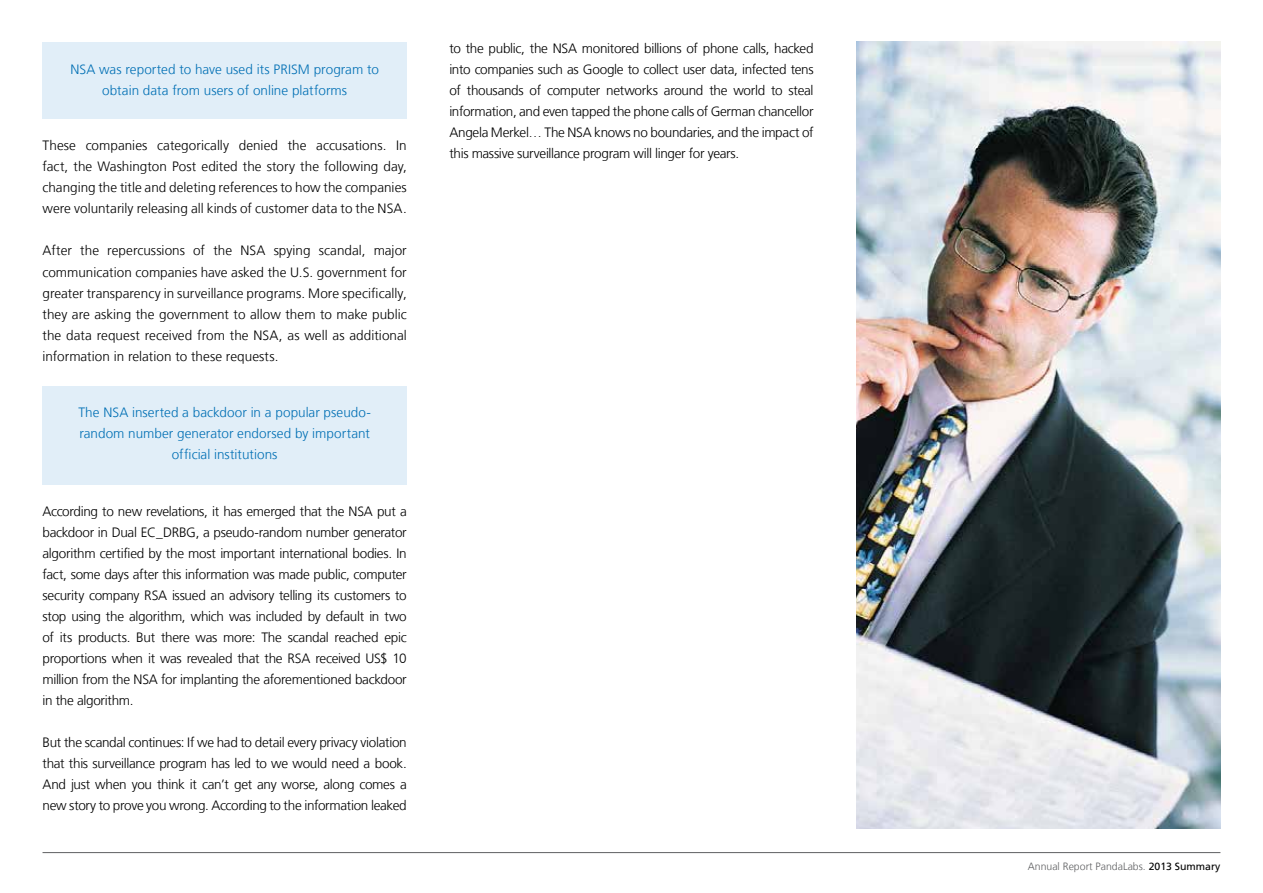
<style>
.page{position:relative;width:1263px;height:893px;background:#fff}
.page>*{position:absolute;margin:0;border:0;box-sizing:border-box;transform-origin:0 0}
.t1{font:300 13.5px/21px "Frutiger LT";letter-spacing:-.02em;color:#000;text-align:justify}
.t2{font:300 13.5px/21px "Frutiger LT";letter-spacing:.005em;color:#006fb4;text-align:center}
.t3{font:300 10.5px "Frutiger LT";color:#5f6062}
.s1{font-weight:400;color:#000}
</style>
<div class="page">
<hr style="left:43px;top:852px;width:1177px;height:1px;background:#5f6062">
<div style="left:43px;top:43px;width:364px;height:76px;background:#e1eef8"></div>
<div style="left:43px;top:386px;width:364px;height:99px;background:#e1eef8"></div>
<img style="left:856px;top:42px;width:364px;height:787px">
<p class="t2" style="left:70px;top:59px;width:310px">NSA was reported to have used its PRISM program to obtain data from users of online platforms</p>
<p class="t1" style="left:43px;top:135px;width:366px">These companies categorically denied the accusations. In fact, the Washington Post edited the story the following day, changing the title and deleting references to how the companies were voluntarily releasing all kinds of customer data to the NSA.</p>
<p class="t1" style="left:43px;top:241px;width:366px">After the repercussions of the NSA spying scandal, major communication companies have asked the U.S. government for greater transparency in surveillance programs. More specifically, they are asking the government to allow them to make public the data request received from the NSA, as well as additional information in relation to these requests.</p>
<p class="t2" style="left:78px;top:402px;width:294px">The NSA inserted a backdoor in a popular pseudo&shy;random number generator endorsed by important official institutions</p>
<p class="t1" style="left:43px;top:501px;width:366px">According to new revelations, it has emerged that the NSA put a backdoor in Dual EC_DRBG, a pseudo-random number generator algorithm certified by the most important international bodies. In fact, some days after this information was made public, computer security company RSA issued an advisory telling its customers to stop using the algorithm, which was included by default in two of its products. But there was more: The scandal reached epic proportions when it was revealed that the RSA received US$ 10 million from the NSA for implanting the aforementioned backdoor in the algorithm.</p>
<p class="t1" style="left:43px;top:732px;width:366px">But the scandal continues: If we had to detail every privacy violation that this surveillance program has led to we would need a book.<br>And just when you think it can’t get any worse, along comes a new story to prove you wrong. According to the information leaked</p>
<p class="t1" style="left:449px;top:38px;width:366px">to the public, the NSA monitored billions of phone calls, hacked into companies such as Google to collect user data, infected tens of thousands of computer networks around the world to steal information, and even tapped the phone calls of German chancellor Angela Merkel… The NSA knows no boundaries, and the impact of this massive surveillance program will linger for years.</p>
<p class="t3" style="left:1028px;top:861px;width:194px">Annual Report PandaLabs. <span class="s1">2013 Summary</span></p>
</div>
